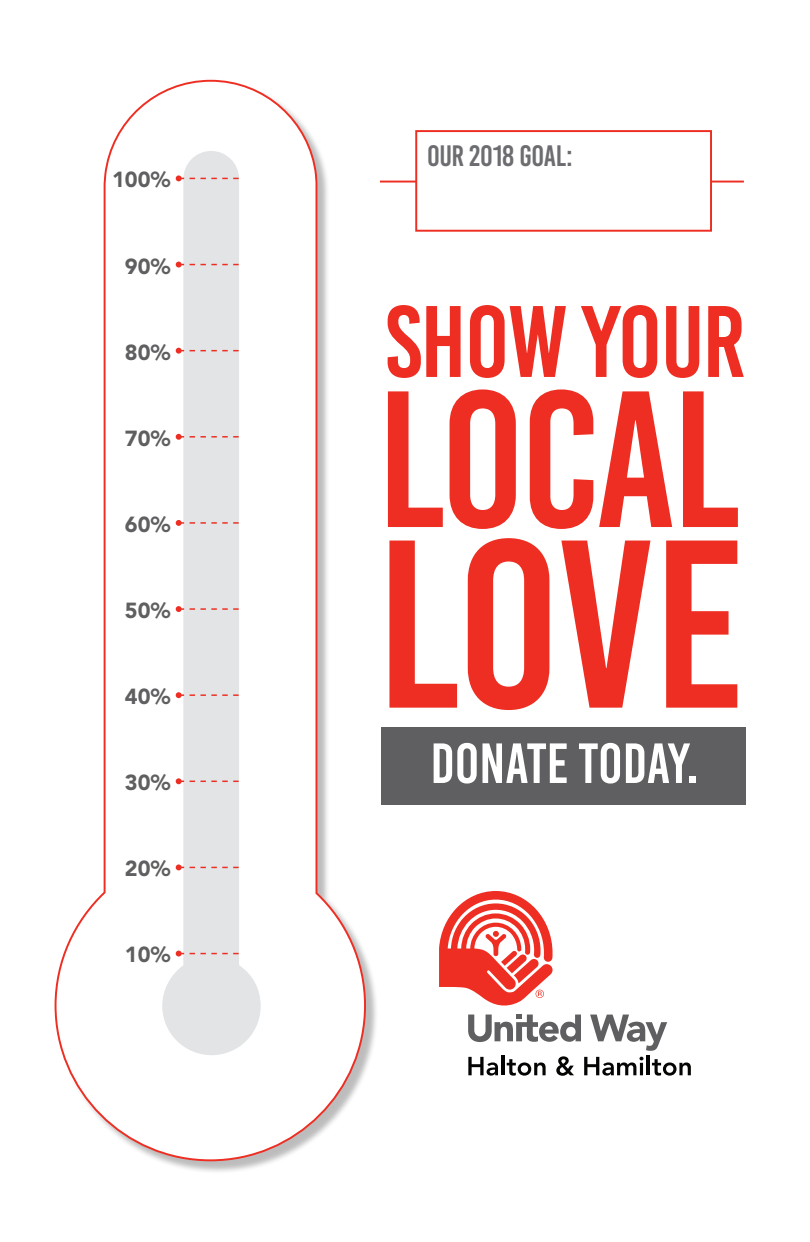
<style>
.page{position:relative;width:810px;height:1242px;background:#fff}
.page>*{position:absolute;margin:0;border:0;box-sizing:border-box;transform-origin:0 0}
.t1{font:238.7px "Bebas Kai";color:#ee2e22}
.t2{font:193.8px "Bebas Kai";letter-spacing:-.02em;color:#ee2e22}
.t3{font:101.3px "Bebas Kai";letter-spacing:-.01em;color:#ee2e22}
.t4{font:56.5px "Bebas Kai";color:#fff}
.t5{font:29.5px "Bebas Kai";letter-spacing:-.015em;color:#6c6d70}
.t6{font:900 21.7px "Avenir LT Std";color:#5f5f62}
</style>
<div class="page">
<div style="left:56px;top:81px;width:322px;height:1093px;background:#231f20;opacity:.3"></div>
<svg style="left:54px;top:79px;width:313px;height:1083px"></svg>
<svg style="left:162px;top:151px;width:99px;height:904px;fill:#e3e4e6"></svg>
<svg style="left:176px;top:175px;width:63px;height:6px"></svg>
<svg style="left:176px;top:262px;width:63px;height:6px"></svg>
<svg style="left:176px;top:348px;width:63px;height:6px"></svg>
<svg style="left:176px;top:434px;width:63px;height:6px"></svg>
<svg style="left:176px;top:520px;width:63px;height:6px"></svg>
<svg style="left:176px;top:606px;width:63px;height:6px"></svg>
<svg style="left:176px;top:692px;width:63px;height:6px"></svg>
<svg style="left:176px;top:778px;width:63px;height:6px"></svg>
<svg style="left:176px;top:864px;width:63px;height:6px"></svg>
<svg style="left:176px;top:951px;width:63px;height:6px"></svg>
<hr style="left:688px;top:181px;width:56px;height:2px;background:#ee2e22">
<hr style="left:380px;top:181px;width:56px;height:2px;background:#ee2e22">
<div style="left:415px;top:130px;width:297px;height:102px;background:#fff;border:2px solid #ee2e22"></div>
<div style="left:382px;top:727px;width:364px;height:78px;background:#5f5f62"></div>
<svg style="left:468px;top:1057px;width:30px;height:19px"></svg>
<hr style="left:501px;top:1056px;width:4px;height:19px;background:#040503">
<svg style="left:507px;top:1059px;width:39px;height:17px"></svg>
<svg style="left:556px;top:1056px;width:18px;height:20px"></svg>
<svg style="left:584px;top:1057px;width:59px;height:19px"></svg>
<hr style="left:647px;top:1056px;width:3px;height:19px;background:#040503">
<svg style="left:652px;top:1059px;width:39px;height:17px"></svg>
<svg style="left:439px;top:891px;width:114px;height:115px"></svg>
<svg style="left:590px;top:1015px;width:77px;height:36px"></svg>
<svg style="left:468px;top:1015px;width:113px;height:27px"></svg>
<p class="t6" style="left:112px;top:167px;width:60px">100%</p>
<p class="t6" style="left:125px;top:253px;width:47px">90%</p>
<p class="t6" style="left:125px;top:339px;width:47px">80%</p>
<p class="t6" style="left:125px;top:425px;width:47px">70%</p>
<p class="t6" style="left:125px;top:511px;width:47px">60%</p>
<p class="t6" style="left:125px;top:597px;width:47px">50%</p>
<p class="t6" style="left:125px;top:683px;width:47px">40%</p>
<p class="t6" style="left:125px;top:769px;width:47px">30%</p>
<p class="t6" style="left:125px;top:855px;width:47px">20%</p>
<p class="t6" style="left:125px;top:941px;width:47px">10%</p>
<h3 class="t5" style="left:427px;top:140px;width:147px">OUR 2018 GOAL:</h3>
<h3 class="t3" style="left:385px;top:288px;width:362px">SHOW YOUR</h3>
<h2 class="t2" style="left:377px;top:356px;width:365px">LOCAL</h2>
<h1 class="t1" style="left:376px;top:497px;width:371px">LOVE</h1>
<h3 class="t4" style="left:430px;top:733px;width:270px">DONATE TODAY.</h3>
</div>
